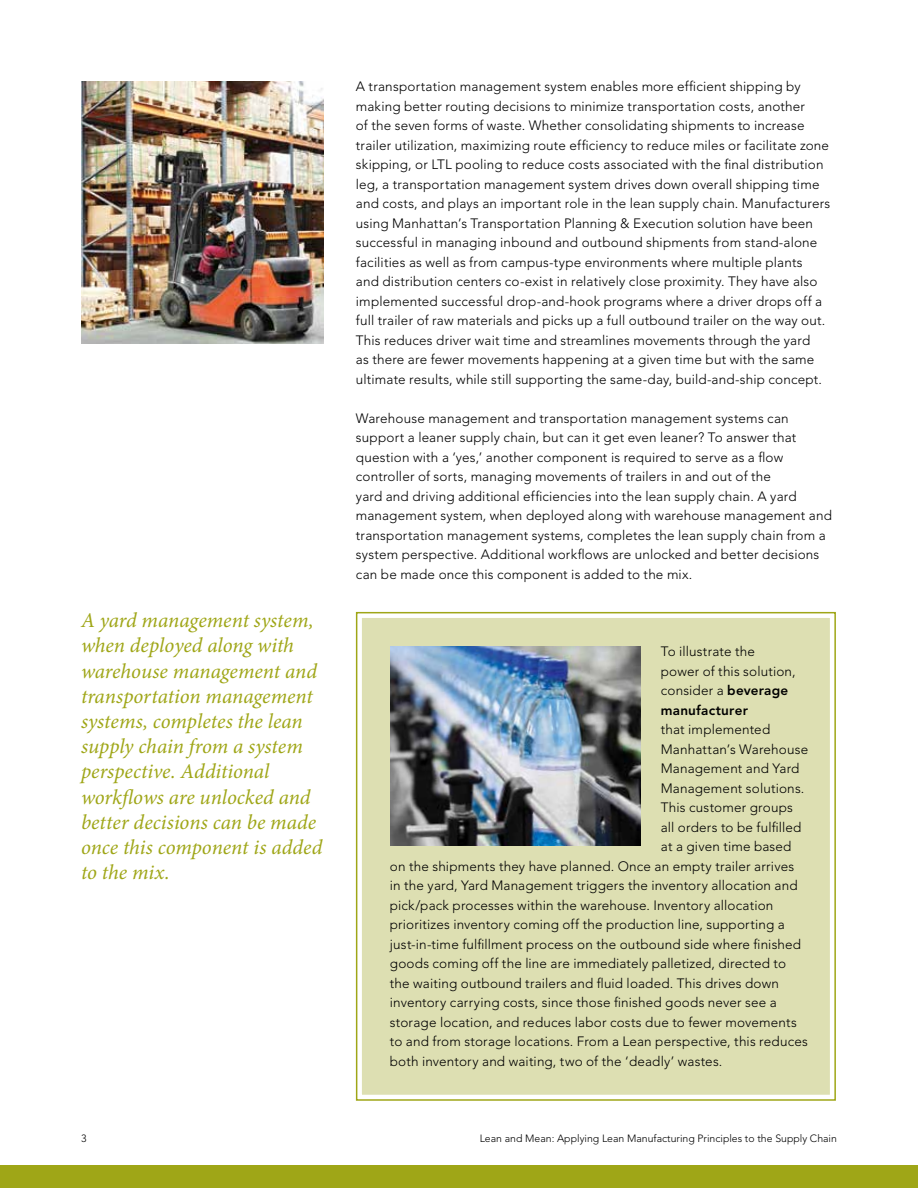
<style>
.page{position:relative;width:918px;height:1188px;background:#fff}
.page>*{position:absolute;margin:0;border:0;box-sizing:border-box;transform-origin:0 0}
.t1{font:italic 21px/25.2px "Minion Pro";letter-spacing:-.005em;color:#9fa617}
.t2{font:300 13.5px/19.5px "Avenir";letter-spacing:.01em;color:#000}
.t3{font:300 10.5px "Avenir";color:#000}
.s1{font-weight:800}
</style>
<div class="page">
<div style="left:0;top:1166px;width:918px;height:22px;background:#9fa617"></div>
<img style="left:81px;top:81px;width:243px;height:262px">
<div style="left:356px;top:612px;width:480px;height:489px;background:#dddfb2;border:6px solid #fff"></div>
<div style="left:356px;top:612px;width:480px;height:489px;border:2px solid #9fa617"></div>
<img style="left:391px;top:646px;width:250px;height:199px">
<p class="t1" style="left:81px;top:608px;width:243px">A yard management system, when deployed along with warehouse management and transportation management systems, completes the lean supply chain from a system perspective. Additional workflows are unlocked and better decisions can be made once this component is added to the mix.</p>
<p class="t2" style="left:356px;top:77px;width:476px">A transportation management system enables more efficient shipping by making better routing decisions to minimize transportation costs, another<br>of the seven forms of waste. Whether consolidating shipments to increase trailer utilization, maximizing route efficiency to reduce miles or facilitate zone skipping, or LTL pooling to reduce costs associated with the final distribution leg, a transportation management system drives down overall shipping time and costs, and plays an important role in the lean supply chain. Manufacturers using Manhattan’s Transportation Planning &amp; Execution solution have been successful in managing inbound and outbound shipments from stand-alone facilities as well as from campus-type environments where multiple plants<br>and distribution centers co-exist in relatively close proximity. They have also implemented successful drop-and-hook programs where a driver drops off a full trailer of raw materials and picks up a full outbound trailer on the way out.<br>This reduces driver wait time and streamlines movements through the yard<br>as there are fewer movements happening at a given time but with the same ultimate results, while still supporting the same-day, build-and-ship concept.</p>
<p class="t2" style="left:356px;top:408px;width:478px">Warehouse management and transportation management systems can support a leaner supply chain, but can it get even leaner? To answer that question with a ‘yes,’ another component is required to serve as a flow controller of sorts, managing movements of trailers in and out of the<br>yard and driving additional efficiencies into the lean supply chain. A yard management system, when deployed along with warehouse management and transportation management systems, completes the lean supply chain from a system perspective. Additional workflows are unlocked and better decisions can be made once this component is added to the mix.</p>
<p class="t2" style="left:661px;top:642px;width:136px">To illustrate the power of this solution, consider a <span class="s1">beverage manufacturer</span></p>
<p class="t2" style="left:661px;top:720px;width:111px">that implemented</p>
<p class="t2" style="left:661px;top:739px;width:149px">Manhattan’s Warehouse</p>
<p class="t2" style="left:661px;top:759px;width:140px">Management and Yard</p>
<p class="t2" style="left:661px;top:778px;width:145px">Management solutions.</p>
<p class="t2" style="left:661px;top:798px;width:134px">This customer groups</p>
<p class="t2" style="left:661px;top:817px;width:142px">all orders to be fulfilled</p>
<p class="t2" style="left:661px;top:837px;width:132px">at a given time based</p>
<p class="t2" style="left:390px;top:856px;width:406px">on the shipments they have planned. Once an empty trailer arrives</p>
<p class="t2" style="left:390px;top:876px;width:409px">in the yard, Yard Management triggers the inventory allocation and</p>
<p class="t2" style="left:390px;top:895px;width:385px">pick/pack processes within the warehouse. Inventory allocation</p>
<p class="t2" style="left:390px;top:915px;width:396px">prioritizes inventory coming off the production line, supporting a</p>
<p class="t2" style="left:390px;top:934px;width:413px">just-in-time fulfillment process on the outbound side where finished</p>
<p class="t2" style="left:390px;top:954px;width:398px">goods coming off the line are immediately palletized, directed to</p>
<p class="t2" style="left:390px;top:973px;width:391px">the waiting outbound trailers and fluid loaded. This drives down</p>
<p class="t2" style="left:390px;top:993px;width:388px">inventory carrying costs, since those finished goods never see a</p>
<p class="t2" style="left:390px;top:1012px;width:408px">storage location, and reduces labor costs due to fewer movements</p>
<p class="t2" style="left:390px;top:1032px;width:419px">to and from storage locations. From a Lean perspective, this reduces</p>
<p class="t2" style="left:390px;top:1051px;width:334px">both inventory and waiting, two of the ‘deadly’ wastes.</p>
<p class="t3" style="left:81px;top:1132px;width:7px">3</p>
<p class="t3" style="left:480px;top:1132px;width:359px">Lean and Mean: Applying Lean Manufacturing Principles to the Supply Chain</p>
</div>
